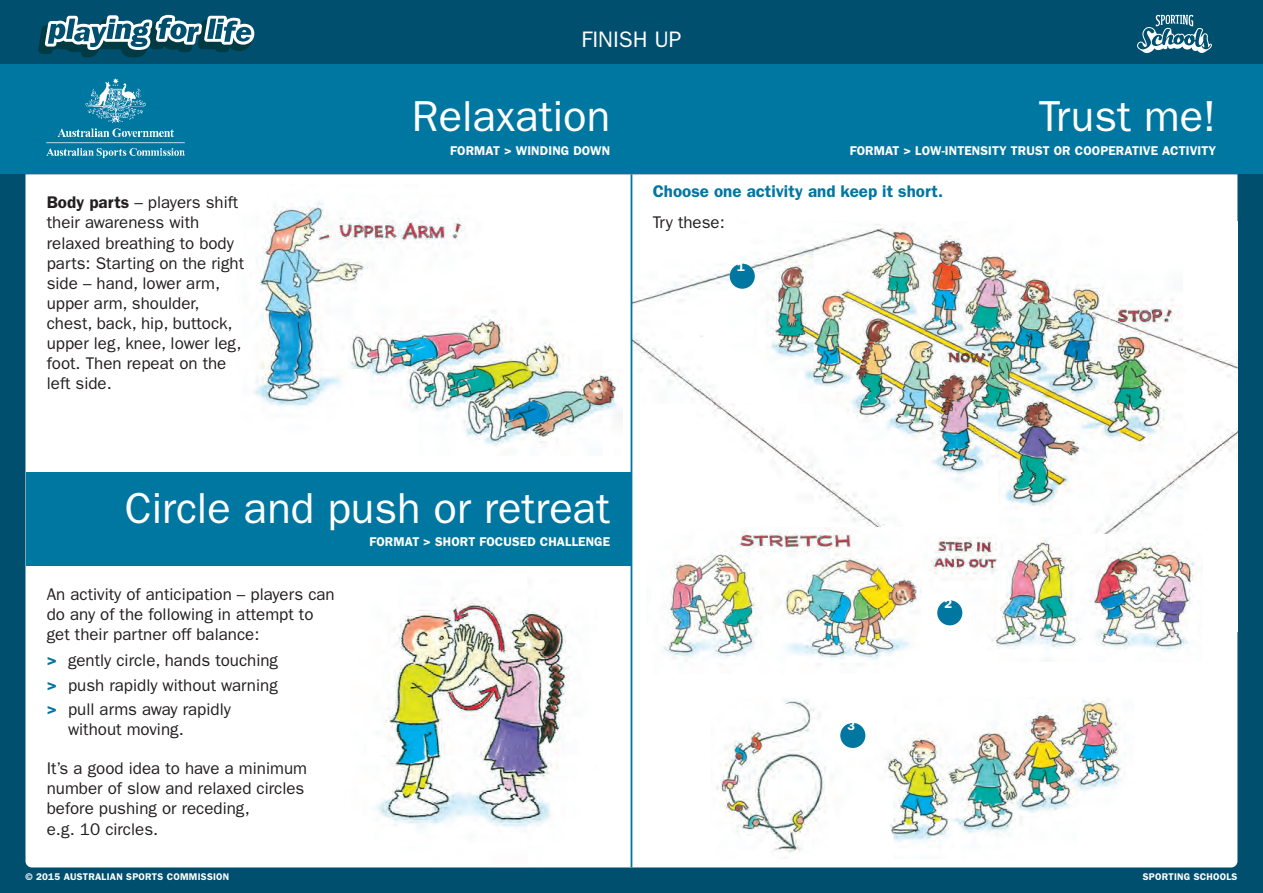
<style>
.page{position:relative;width:1263px;height:893px;background:#fff}
.page>*{position:absolute;margin:0;border:0;box-sizing:border-box;transform-origin:0 0}
.A-Activity_name_fini{font:43.5px "Franklin Gothic";color:#fff}
.Tab_right{font:22.5px "Franklin Gothic";color:#fff}
.Text{font:16.95px/20.1px "Franklin Gothic";color:#231f20}
.Text-bullet{font:16.95px "Franklin Gothic";color:#231f20}
.Text-bullet_space_af{font:16.95px/20.1px "Franklin Gothic";color:#231f20}
.Intro_text-teal{font:600 16.95px "Franklin Gothic";color:#0077a0}
.C-Sub_head{font:600 12.75px "Franklin Gothic";letter-spacing:.01em;color:#fff}
.t1{font:600 9.75px "Franklin Gothic";letter-spacing:.025em;color:#fff}
.s1{font-weight:600}
.s2{font-weight:600;color:#0077a0}
</style>
<div class="page">
<div style="left:0;top:64px;width:1263px;height:110px;background:#0077a0"></div>
<div style="left:0;top:174px;width:1263px;height:719px;background:#004f6e"></div>
<div style="left:0;top:0;width:1263px;height:64px;background:#004f6e"></div>
<svg style="left:38px;top:15px;width:216px;height:43px"></svg>
<div style="left:26px;top:174px;width:1211px;height:693px;background:#fff"></div>
<img style="left:46px;top:78px;width:139px;height:81px">
<div style="left:26px;top:472px;width:605px;height:94px;background:#0077a0"></div>
<img style="left:632px;top:221px;width:605px;height:411px">
<img style="left:711px;top:697px;width:423px;height:162px">
<svg style="left:1137px;top:15px;width:75px;height:38px"></svg>
<img style="left:343px;top:571px;width:255px;height:293px">
<img style="left:236px;top:185px;width:387px;height:270px">
<div style="left:730px;top:264px;width:25px;height:25px;background:#0077a0;border-radius:50%"></div>
<img style="left:647px;top:527px;width:280px;height:146px">
<img style="left:922px;top:534px;width:281px;height:127px">
<div style="left:937px;top:600px;width:25px;height:25px;background:#0077a0;border-radius:50%"></div>
<div style="left:840px;top:723px;width:25px;height:25px;background:#0077a0;border-radius:50%"></div>
<hr style="left:631px;top:174px;width:1px;height:693px;background:#0077a0">
<p class="Text" style="left:47px;top:193px;width:199px"><span class="s1">Body parts</span> – players shift their awareness with relaxed breathing to body parts: Starting on the right side – hand, lower arm, upper arm, shoulder, chest, back, hip, buttock, upper leg, knee, lower leg, foot. Then repeat on the left side.</p>
<p class="Tab_right" style="left:581px;top:26px;width:101px">FINISH UP</p>
<p class="A-Activity_name_fini" style="left:412px;top:92px;width:200px">Relaxation</p>
<p class="C-Sub_head" style="left:450px;top:143px;width:162px">FORMAT &gt; WINDING DOWN</p>
<p class="A-Activity_name_fini" style="left:1039px;top:92px;width:179px">Trust me!</p>
<p class="C-Sub_head" style="left:850px;top:143px;width:368px">FORMAT &gt; LOW-INTENSITY TRUST OR COOPERATIVE ACTIVITY</p>
<p class="Intro_text-teal" style="left:653px;top:182px;width:292px">Choose one activity and keep it short.</p>
<p class="Text-bullet_space_af" style="left:653px;top:212px;width:74px">Try these:</p>
<p class="C-Sub_head" style="left:737px;top:259px;width:9px">1</p>
<p class="A-Activity_name_fini" style="left:125px;top:483px;width:487px">Circle and push or retreat</p>
<p class="C-Sub_head" style="left:369px;top:534px;width:242px">FORMAT &gt; SHORT FOCUSED CHALLENGE</p>
<p class="Text" style="left:47px;top:584px;width:289px">An activity of anticipation – players can do any of the following in attempt to get their partner off balance:</p>
<p class="Text-bullet" style="left:47px;top:651px;width:233px"><span class="s2">&gt;</span> gently circle, hands touching</p>
<p class="Text-bullet" style="left:47px;top:675px;width:233px"><span class="s2">&gt;</span> push rapidly without warning</p>
<p class="Text-bullet_space_af" style="left:68px;top:699px;width:164px;text-indent:-21px"><span class="s2">&gt;</span> pull arms away rapidly without moving.</p>
<p class="Text" style="left:47px;top:759px;width:262px">It’s a good idea to have a minimum number of slow and relaxed circles before pushing or receding,<br>e.g. 10 circles.</p>
<p class="C-Sub_head" style="left:848px;top:718px;width:9px">3</p>
<p class="C-Sub_head" style="left:944px;top:596px;width:9px">2</p>
<p class="t1" style="left:26px;top:871px;width:205px">© 2015 AUSTRALIAN SPORTS COMMISSION</p>
<p class="t1" style="left:1143px;top:871px;width:96px">SPORTING SCHOOLS</p>
</div>
